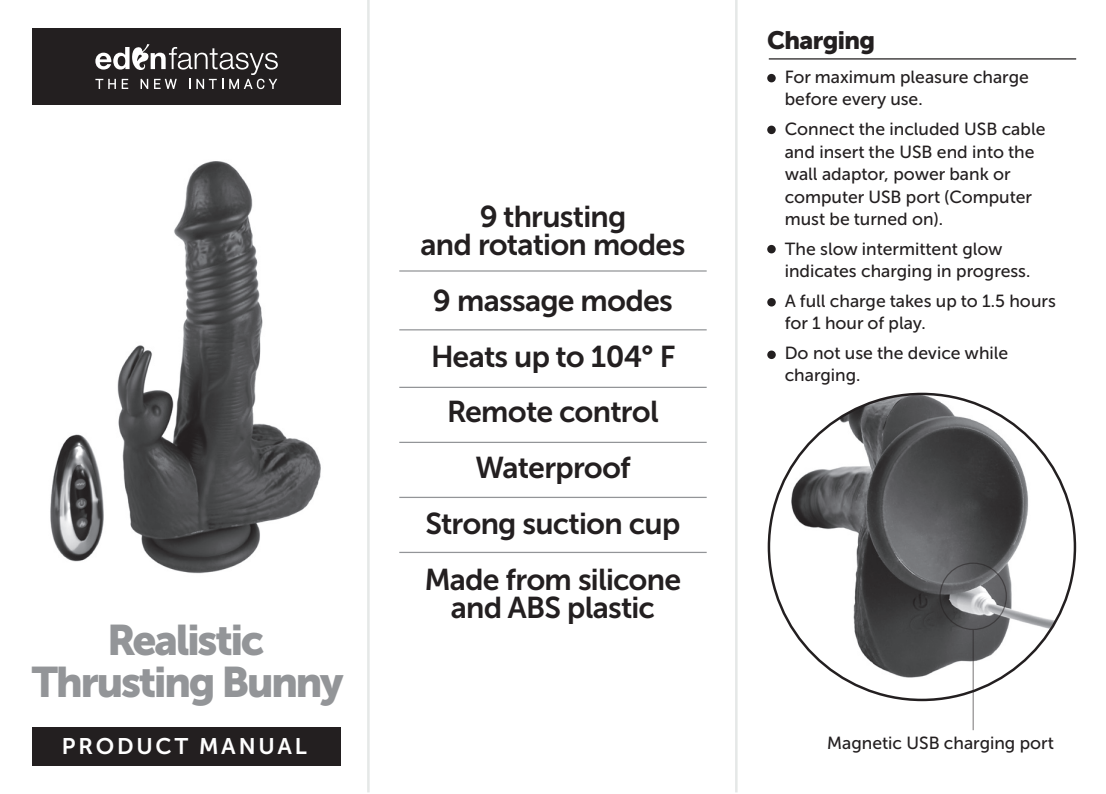
<style>
.page{position:relative;width:1106px;height:794px;background:#fff}
.page>*{position:absolute;margin:0;border:0;box-sizing:border-box;transform-origin:0 0}
.t1{font:42.5px/42.5px "Museo Sans Cyrl 900";letter-spacing:-.05em;color:#939598;text-align:center}
.t2{font:30px/55.8px "Museo Sans Cyrl 700";letter-spacing:-.025em;color:#231f20;text-align:center}
.t3{font:25px "Museo Sans Cyrl 900";letter-spacing:-.025em;color:#231f20}
.t4{font:22.5px "Museo Sans Cyrl 700";letter-spacing:.125em;color:#fff}
.t5{font:17.5px/22.5px "Museo Sans Cyrl 500";color:#231f20}
</style>
<div class="page">
<div style="left:32px;top:726px;width:309px;height:39px;background:#231f20"></div>
<div style="left:32px;top:28px;width:309px;height:77px;background:#231f20"></div>
<img style="left:50px;top:161px;width:271px;height:413px">
<img style="left:769px;top:394px;width:305px;height:306px;border-radius:153px">
<hr style="left:972px;top:630px;width:1px;height:100px;background:#231f20">
<svg style="left:95px;top:44px;width:183px;height:45px"></svg>
<hr style="left:399px;top:270px;width:307px;height:2px;background:#939598">
<hr style="left:399px;top:329px;width:307px;height:1px;background:#939598">
<hr style="left:768px;top:58px;width:308px;height:2px;background:#231f20">
<div style="left:767px;top:126px;width:8px;height:8px;background:#231f20;border-radius:50%"></div>
<div style="left:767px;top:298px;width:8px;height:8px;background:#231f20;border-radius:50%"></div>
<div style="left:767px;top:245px;width:8px;height:8px;background:#231f20;border-radius:50%"></div>
<div style="left:767px;top:74px;width:8px;height:8px;background:#231f20;border-radius:50%"></div>
<div style="left:939px;top:562px;width:68px;height:68px;border:1px solid #231f20;border-radius:50%"></div>
<hr style="left:399px;top:387px;width:307px;height:1px;background:#939598">
<hr style="left:367px;top:0;width:2px;height:792px;background:#e5e8e7">
<hr style="left:735px;top:0;width:2px;height:792px;background:#e5e8e7">
<hr style="left:399px;top:442px;width:307px;height:1px;background:#939598">
<hr style="left:399px;top:497px;width:307px;height:1px;background:#939598">
<div style="left:767px;top:350px;width:8px;height:9px;background:#231f20;border-radius:50%"></div>
<hr style="left:399px;top:552px;width:307px;height:1px;background:#939598">
<h1 class="t1" style="left:32px;top:618px;width:314px">Realistic<br>Thrusting Bunny</h1>
<h2 class="t2" style="left:420px;top:203px;width:266px;line-height:27.5px">9 thrusting<br>and rotation modes</h2>
<h2 class="t2" style="left:425px;top:272px;width:258px">9 massage modes<br>Heats up to 104° F<br>Remote control<br>Waterproof<br>Strong suction cup<br>Made from silicone</h2>
<h2 class="t2" style="left:451px;top:579px;width:206px">and ABS plastic</h2>
<h3 class="t3" style="left:767px;top:26px;width:109px">Charging</h3>
<p class="t5" style="left:784px;top:66px;width:245px">For maximum pleasure charge before every use.</p>
<p class="t5" style="left:784px;top:118px;width:262px">Connect the included USB cable and insert the USB end into the wall adaptor, power bank or computer USB port (Computer must be turned on).</p>
<p class="t5" style="left:784px;top:237px;width:247px">The slow intermittent glow indicates charging in progress.</p>
<p class="t5" style="left:784px;top:289px;width:273px">A full charge takes up to 1.5 hours for 1 hour of play.</p>
<p class="t5" style="left:784px;top:342px;width:225px">Do not use the device while charging.</p>
<p class="t4" style="left:62px;top:734px;width:246px">PRODUCT MANUAL</p>
<p class="t5" style="left:827px;top:732px;width:228px">Magnetic USB charging port</p>
</div>
